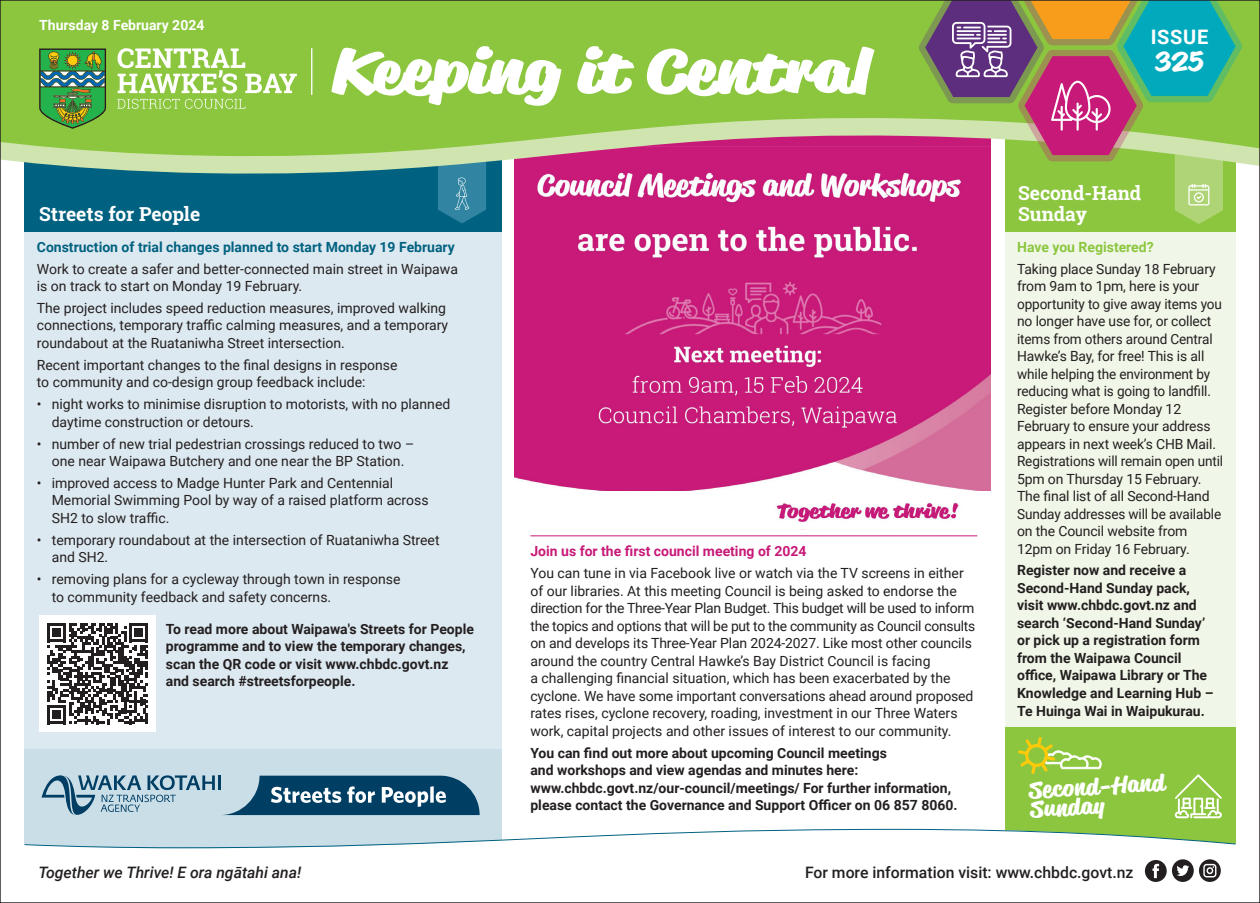
<style>
.page{position:relative;width:1260px;height:903px;background:#fff}
.page>*{position:absolute;margin:0;border:0;box-sizing:border-box;transform-origin:0 0}
.Keeping_it_Central{font:900 59.85px "Reklame Script";color:#fff}
.t1{font:700 27.47px "Reklame Script";color:#fff}
.t2{font:700 22.57px/19.4px "Reklame Script";color:#fff}
.t3{font:700 19.95px "Roboto";letter-spacing:.035em;color:#fff}
.Heading{font:700 19.25px/21px "Roboto Slab";color:#fff}
.t4{font:500 15.75px "Roboto";color:#231f20}
.t5{font:italic 500 15.75px "Roboto";color:#231f20}
.Body_Copy{font:14px/17.5px "Roboto";color:#231f20}
.Body_Copy_-_Pull_Out{font:700 14px/17.5px "Roboto";color:#231f20}
.Body_Copy_-_Pull_Out-2{font:700 14px "Roboto";color:#006180}
.Body_Copy_-_Pull_Out-3{font:700 14px "Roboto";color:#c71a78}
.t6{font:700 14px "Roboto";color:#fff}
.Body_Copy_-_Pull_Out-4{font:700 14px "Roboto";color:#8bc63e}
</style>
<div class="page">
<div style="left:24px;top:231px;width:478px;height:630px;background:#dde9f0"></div>
<img style="left:514px;top:201px;width:476px;height:335px">
<div style="left:1005px;top:231px;width:231px;height:630px;background:#f1f7e8"></div>
<div style="left:24px;top:121px;width:478px;height:110px;background:#006180"></div>
<div style="left:1005px;top:121px;width:231px;height:110px;background:#8bc63e"></div>
<div style="left:39px;top:615px;width:117px;height:117px;background:#fff"></div>
<svg style="left:47px;top:623px;width:101px;height:101px"></svg>
<svg style="left:438px;top:201px;width:48px;height:22px"></svg>
<div style="left:1005px;top:727px;width:231px;height:129px;background:#8bc63e"></div>
<svg style="left:1175px;top:774px;width:47px;height:44px"></svg>
<svg style="left:1018px;top:737px;width:83px;height:37px"></svg>
<hr style="left:530px;top:535px;width:447px;height:1px;background:#c71a78">
<img style="left:514px;top:492px;width:476px;height:37px">
<div style="left:24px;top:749px;width:478px;height:134px;background:#cadee8"></div>
<svg style="left:42px;top:775px;width:438px;height:40px"></svg>
<svg style="left:2px;top:2px;width:1256px;height:199px;background:#90af5c"></svg>
<svg style="left:118px;top:48px;width:179px;height:45px"></svg>
<svg style="left:117px;top:99px;width:129px;height:10px"></svg>
<svg style="left:39px;top:48px;width:67px;height:81px;background:#52954d"></svg>
<hr style="left:311px;top:48px;width:1px;height:47px;background:#fff">
<svg style="left:917px;top:2px;width:327px;height:222px"></svg>
<svg style="left:24px;top:848px;width:1212px;height:35px"></svg>
<svg style="left:1145px;top:859px;width:76px;height:23px"></svg>
<svg style="left:24px;top:828px;width:1212px;height:20px"></svg>
<p class="t6" style="left:39px;top:16px;width:167px">Thursday 8 February 2024</p>
<p class="Heading" style="left:39px;top:204px;width:163px">Streets for People</p>
<p class="Keeping_it_Central" style="left:331px;top:28px;width:540px">Keeping it Central</p>
<p class="Body_Copy_-_Pull_Out-2" style="left:37px;top:237px;width:419px">Construction of trial changes planned to start Monday 19 February</p>
<p class="Body_Copy" style="left:37px;top:259px;width:423px">Work to create a safer and better-connected main street in Waipawa is on track to start on Monday 19 February.</p>
<p class="Body_Copy" style="left:37px;top:299px;width:413px">The project includes speed reduction measures, improved walking connections, temporary traffic calming measures, and a temporary roundabout at the Ruataniwha Street intersection.</p>
<p class="Body_Copy" style="left:37px;top:356px;width:362px">Recent important changes to the final designs in response to community and co-design group feedback include:</p>
<p class="Body_Copy" style="left:52px;top:395px;width:400px;text-indent:-15px">• night works to minimise disruption to motorists, with no planned daytime construction or detours.</p>
<p class="Body_Copy" style="left:37px;top:434px;width:379px;text-align:center">• number of new trial pedestrian crossings reduced to two – one near Waipawa Butchery and one near the BP Station.</p>
<p class="Body_Copy" style="left:52px;top:474px;width:378px;text-indent:-15px">• improved access to Madge Hunter Park and Centennial<br>Memorial Swimming Pool by way of a raised platform across<br>SH2 to slow traffic.</p>
<p class="Body_Copy" style="left:52px;top:531px;width:389px;text-indent:-15px">• temporary roundabout at the intersection of Ruataniwha Street and SH2.</p>
<p class="Body_Copy" style="left:52px;top:570px;width:350px;text-indent:-15px">• removing plans for a cycleway through town in response to community feedback and safety concerns.</p>
<p class="Body_Copy_-_Pull_Out" style="left:166px;top:619px;width:310px">To read more about Waipawa's Streets for People programme and to view the temporary changes, scan the QR code or visit www.chbdc.govt.nz and search #streetsforpeople.</p>
<p class="Body_Copy_-_Pull_Out-3" style="left:530px;top:541px;width:278px">Join us for the first council meeting of 2024</p>
<p class="Body_Copy" style="left:530px;top:564px;width:446px">You can tune in via Facebook live or watch via the TV screens in either of our libraries. At this meeting Council is being asked to endorse the direction for the Three-Year Plan Budget. This budget will be used to inform the topics and options that will be put to the community as Council consults on and develops its Three-Year Plan 2024-2027. Like most other councils around the country Central Hawke’s Bay District Council is facing<br>a challenging financial situation, which has been exacerbated by the cyclone. We have some important conversations ahead around proposed rates rises, cyclone recovery, roading, investment in our Three Waters work, capital projects and other issues of interest to our community.</p>
<p class="Body_Copy_-_Pull_Out" style="left:530px;top:743px;width:429px">You can find out more about upcoming Council meetings<br>and workshops and view agendas and minutes here: www.chbdc.govt.nz/our-council/meetings/ For further information, please contact the Governance and Support Officer on 06 857 8060.</p>
<p class="t3" style="left:1151px;top:23px;width:59px">ISSUE</p>
<p class="t1" style="left:1156px;top:43px;width:49px">325</p>
<p class="Heading" style="left:1018px;top:183px;width:125px">Second-Hand<br>Sunday</p>
<p class="Body_Copy_-_Pull_Out-4" style="left:1017px;top:237px;width:138px">Have you Registered?</p>
<p class="Body_Copy" style="left:1017px;top:259px;width:208px">Taking place Sunday 18 February from 9am to 1pm, here is your opportunity to give away items you no longer have use for, or collect items from others around Central<br>Hawke’s Bay, for free! This is all while helping the environment by reducing what is going to landfill.<br>Register before Monday 12<br>February to ensure your address appears in next week’s CHB Mail.<br>Registrations will remain open until<br>5pm on Thursday 15 February.<br>The final list of all Second-Hand<br>Sunday addresses will be available on the Council website from<br>12pm on Friday 16 February.</p>
<p class="Body_Copy_-_Pull_Out" style="left:1017px;top:561px;width:198px">Register now and receive a<br>Second-Hand Sunday pack, visit www.chbdc.govt.nz and search ‘Second-Hand Sunday’ or pick up a registration form from the Waipawa Council office, Waipawa Library or The<br>Knowledge and Learning Hub –<br>Te Huinga Wai in Waipukurau.</p>
<p class="t2" style="left:1029px;top:780px;width:137px;rotate:-3deg">Second-Hand<br>Sunday</p>
<p class="t5" style="left:38px;top:861px;width:265px">Together we Thrive! E ora ngātahi ana!</p>
<p class="t4" style="left:805px;top:861px;width:330px">For more information visit: www.chbdc.govt.nz</p>
</div>
